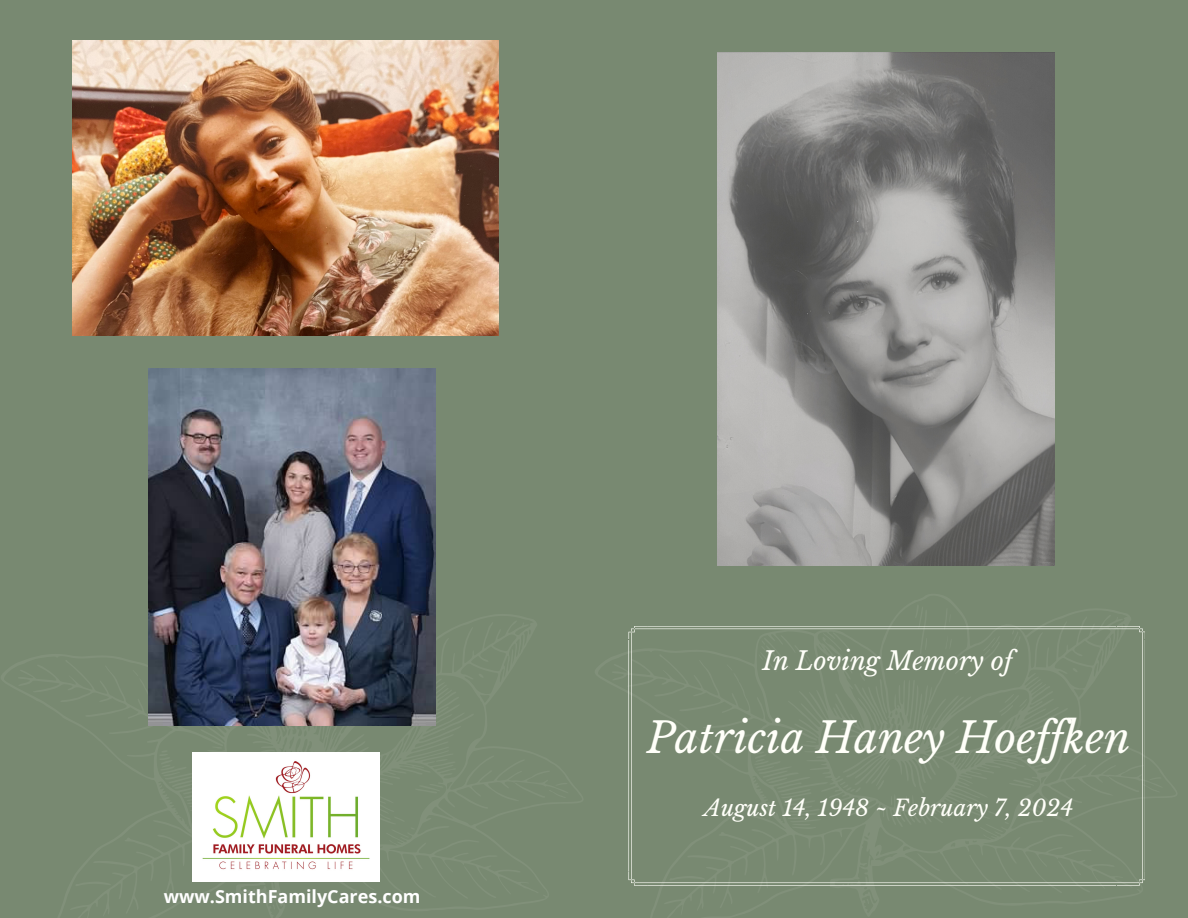
<style>
.page{position:relative;width:1188px;height:918px;background:#788971}
.page>*{position:absolute;margin:0;border:0;box-sizing:border-box;transform-origin:0 0}
.t1{font:italic 41.85px "Libre Baskerville";color:#fffff9}
.t2{font:italic 25.2px "Libre Baskerville";color:#fffff9}
.t3{font:italic 22.2px "Libre Baskerville";color:#fffff9}
.t4{font:700 18px "Open Sans";color:#fff}
</style>
<div class="page">
<svg style="left:717px;top:53px;width:338px;height:513px;background:#8c8b8a"></svg>
<svg style="left:628px;top:626px;width:517px;height:260px"></svg>
<img style="left:192px;top:752px;width:187px;height:130px">
<img style="left:73px;top:40px;width:425px;height:296px">
<img style="left:149px;top:368px;width:287px;height:358px">
<p class="t4" style="left:164px;top:884px;width:258px">www.SmithFamilyCares.com</p>
<p class="t2" style="left:762px;top:645px;width:251px">In Loving Memory of</p>
<p class="t1" style="left:647px;top:712px;width:485px">Patricia Haney Hoef ken</p>
<p class="t3" style="left:704px;top:795px;width:371px">August 14, 1948 ~ February 7, 2024</p>
</div>
